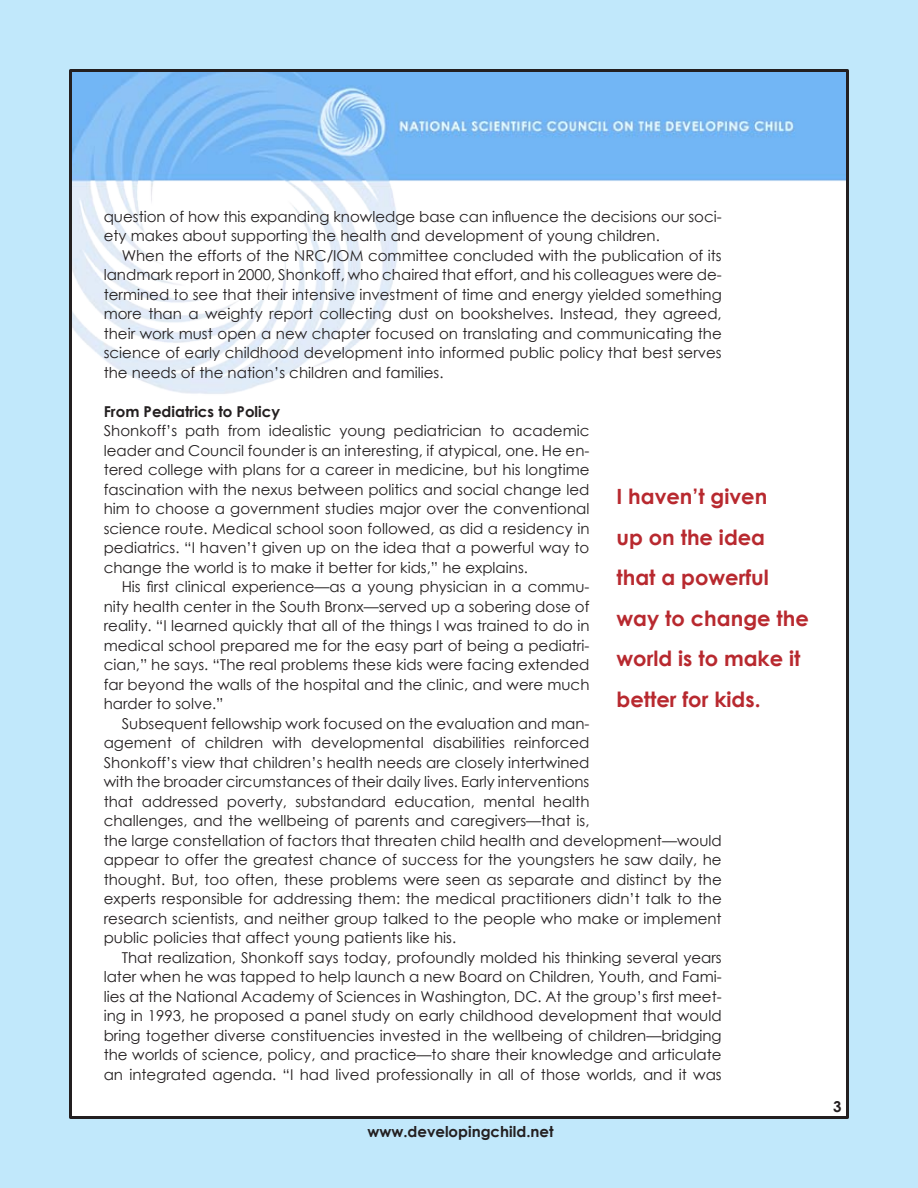
<style>
.page{position:relative;width:918px;height:1188px;background:#c1e8fb}
.page>*{position:absolute;margin:0;border:0;box-sizing:border-box;transform-origin:0 0}
.t1{font:700 21px/40.5px "Century Gothic";color:#b8292f}
.t2{font:15px/19.5px "Century Gothic";color:#231f20;text-align:justify}
.t3{font:700 15px "Century Gothic";color:#231f20}
</style>
<div class="page">
<div style="left:70px;top:70px;width:778px;height:1048px;background:#fff"></div>
<img style="left:73px;top:73px;width:772px;height:321px">
<p class="t2" style="left:104px;top:206px;width:619px">question of how this expanding knowledge base can influence the decisions our soci&shy;ety makes about supporting the health and development of young children.</p>
<p class="t2" style="left:104px;top:245px;width:620px;text-indent:18px">When the efforts of the NRC/IOM committee concluded with the publication of its landmark report in 2000, Shonkoff, who chaired that effort, and his colleagues were de&shy;termined to see that their intensive investment of time and energy yielded something more than a weighty report collecting dust on bookshelves. Instead, they agreed, their work must open a new chapter focused on translating and communicating the science of early childhood development into informed public policy that best serves the needs of the nation’s children and families.</p>
<p class="t3" style="left:104px;top:400px;width:178px">From Pediatrics to Policy</p>
<p class="t2" style="left:104px;top:421px;width:487px">Shonkoff’s path from idealistic young pediatrician to academic leader and Council founder is an interesting, if atypical, one. He en&shy;tered college with plans for a career in medicine, but his longtime fascination with the nexus between politics and social change led him to choose a government studies major over the conventional science route. Medical school soon followed, as did a residency in pediatrics. “I haven’t given up on the idea that a powerful way to change the world is to make it better for kids,” he explains.</p>
<p class="t2" style="left:104px;top:577px;width:487px;text-indent:18px">His first clinical experience—as a young physician in a commu&shy;nity health center in the South Bronx—served up a sobering dose of reality. “I learned quickly that all of the things I was trained to do in medical school prepared me for the easy part of being a pediatri&shy;cian,” he says. “The real problems these kids were facing extended far beyond the walls of the hospital and the clinic, and were much harder to solve.”</p>
<p class="t2" style="left:104px;top:713px;width:620px;text-align:left;text-indent:18px">Subsequent fellowship work focused on the evaluation and man-<br>agement of children with developmental disabilities reinforced<br>Shonkoff’s view that children’s health needs are closely intertwined<br>with the broader circumstances of their daily lives. Early interventions<br>that addressed poverty, substandard education, mental health<br>challenges, and the wellbeing of parents and caregivers—that is,<br>the large constellation of factors that threaten child health and development—would appear to offer the greatest chance of success for the youngsters he saw daily, he thought. But, too often, these problems were seen as separate and distinct by the experts responsible for addressing them: the medical practitioners didn’t talk to the research scientists, and neither group talked to the people who make or implement public policies that affect young patients like his.</p>
<p class="t2" style="left:104px;top:947px;width:620px;text-indent:18px">That realization, Shonkoff says today, profoundly molded his thinking several years later when he was tapped to help launch a new Board on Children, Youth, and Fami&shy;lies at the National Academy of Sciences in Washington, DC. At the group’s first meet&shy;ing in 1993, he proposed a panel study on early childhood development that would bring together diverse constituencies invested in the wellbeing of children—bridging the worlds of science, policy, and practice—to share their knowledge and articulate an integrated agenda. “I had lived professionally in all of those worlds, and it was</p>
<h1 class="t1" style="left:616px;top:475px;width:194px">I haven’t given<br>up on the idea that a powerful way to change the world is to make it better for kids.</h1>
<p class="t3" style="left:367px;top:1121px;width:188px">www.developingchild.net</p>
</div>
